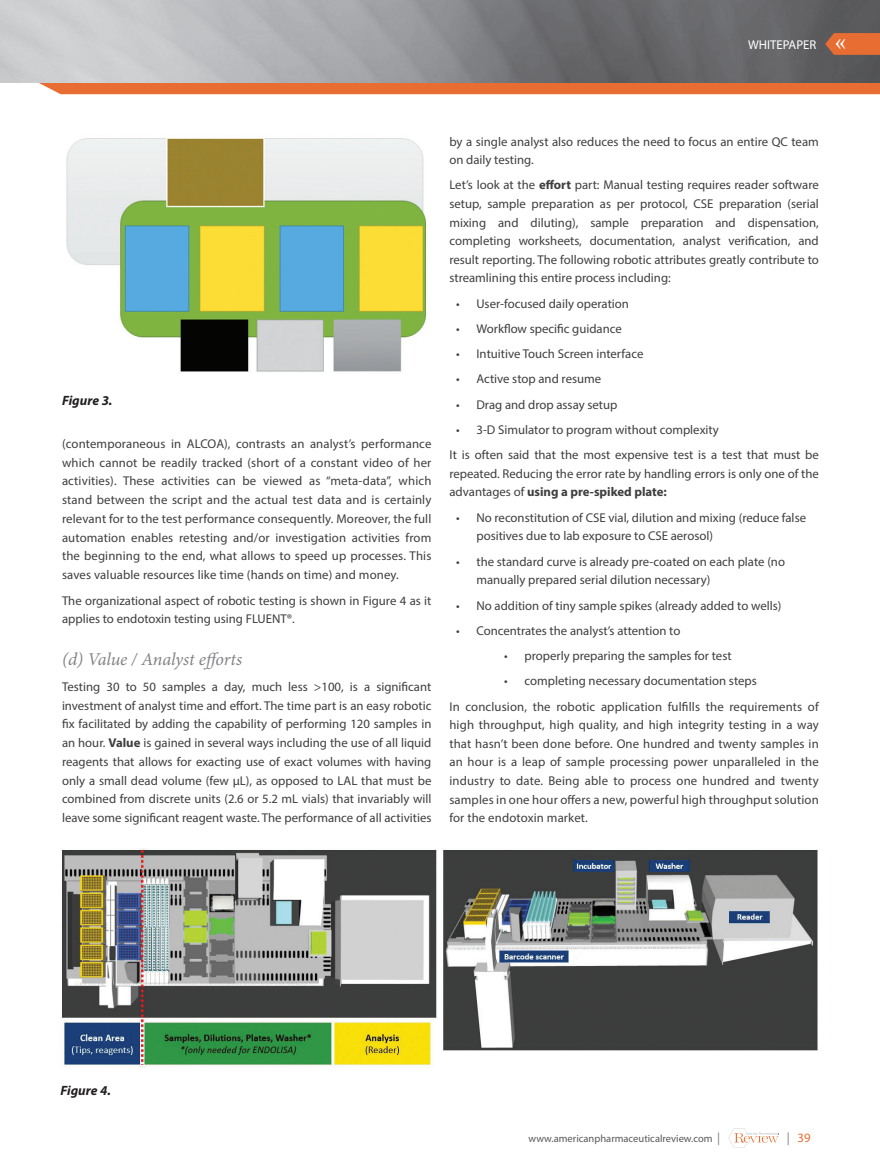
<style>
.page{position:relative;width:880px;height:1176px;background:#fff}
.page>*{position:absolute;margin:0;border:0;box-sizing:border-box;transform-origin:0 0}
.t1{font:italic 18px "Minion Pro";letter-spacing:-.01em;color:#808285}
.t2{font:italic 700 13.5px "Myriad Pro";color:#231f20}
.t3{font:12.75px/18.8px "Myriad Pro";color:#3e3e3f}
.t4{font:12.75px "Myriad Pro";color:#fff}
.t5{font:12.75px "Myriad Pro";color:#e86d32}
.t6{font:10.5px "Myriad Pro";color:#57585a}
.s1{font-weight:700}
.s2{font-size:12.75px;color:#808285}
.s3{color:#808285}
</style>
<div class="page">
<img style="left:66px;top:138px;width:361px;height:234px">
<img style="left:61px;top:848px;width:757px;height:219px">
<svg style="left:36px;top:82px;width:843px;height:12px"></svg>
<img style="left:0;top:0;width:879px;height:82px">
<svg style="left:728px;top:1128px;width:50px;height:19px"></svg>
<svg style="left:824px;top:33px;width:55px;height:22px"></svg>
<p class="t4" style="left:747px;top:37px;width:70px">WHITEPAPER</p>
<p class="t2" style="left:62px;top:391px;width:52px">Figure 3.</p>
<p class="t3" style="left:62px;top:434px;width:371px;text-align:justify">(contemporaneous in ALCOA), contrasts an analyst’s performance which cannot be readily tracked (short of a constant video of her activities). These activities can be viewed as “meta-data”, which stand between the script and the actual test data and is certainly relevant for to the test performance consequently. Moreover, the full automation enables retesting and/or investigation activities from the beginning to the end, what allows to speed up processes. This saves valuable resources like time (hands on time) and money.</p>
<p class="t3" style="left:62px;top:591px;width:371px">The organizational aspect of robotic testing is shown in Figure 4 as it applies to endotoxin testing using FLUENT®.</p>
<h1 class="t1" style="left:62px;top:647px;width:181px">(d) Value / Analyst efforts</h1>
<p class="t3" style="left:62px;top:677px;width:371px;text-align:justify">Testing 30 to 50 samples a day, much less &gt;100, is a significant investment of analyst time and effort. The time part is an easy robotic fix facilitated by adding the capability of performing 120 samples in an hour. <span class="s1">Value</span> is gained in several ways including the use of all liquid reagents that allows for exacting use of exact volumes with having only a small dead volume (few µL), as opposed to LAL that must be combined from discrete units (2.6 or 5.2 mL vials) that invariably will leave some significant reagent waste. The performance of all activities</p>
<p class="t3" style="left:449px;top:132px;width:370px">by a single analyst also reduces the need to focus an entire QC team on daily testing.</p>
<p class="t3" style="left:449px;top:176px;width:371px;text-align:justify">Let’s look at the <span class="s1">effort</span> part: Manual testing requires reader software setup, sample preparation as per protocol, CSE preparation (serial mixing and diluting), sample preparation and dispensation, completing worksheets, documentation, analyst verification, and result reporting. The following robotic attributes greatly contribute to streamlining this entire process including:</p>
<p class="t3" style="left:456px;top:294px;width:174px">• User-focused daily operation</p>
<p class="t3" style="left:456px;top:319px;width:167px">• Workflow specific guidance</p>
<p class="t3" style="left:456px;top:344px;width:189px">• Intuitive Touch Screen interface</p>
<p class="t3" style="left:456px;top:369px;width:146px">• Active stop and resume</p>
<p class="t3" style="left:456px;top:395px;width:163px">• Drag and drop assay setup</p>
<p class="t3" style="left:449px;top:417px;width:371px;line-height:25.3px;text-indent:7px">• 3-D Simulator to program without complexity<br>It is often said that the most expensive test is a test that must be</p>
<p class="t3" style="left:449px;top:464px;width:371px">repeated. Reducing the error rate by handling errors is only one of the advantages of <span class="s1">using a pre-spiked plate:</span></p>
<p class="t3" style="left:476px;top:508px;width:331px;text-indent:-20px">• No reconstitution of CSE vial, dilution and mixing (reduce false positives due to lab exposure to CSE aerosol)</p>
<p class="t3" style="left:476px;top:552px;width:310px;text-indent:-20px">• the standard curve is already pre-coated on each plate (no manually prepared serial dilution necessary)</p>
<p class="t3" style="left:456px;top:595px;width:326px">• No addition of tiny sample spikes (already added to wells)</p>
<p class="t3" style="left:456px;top:621px;width:226px">• Concentrates the analyst’s attention to</p>
<p class="t3" style="left:504px;top:646px;width:229px">• properly preparing the samples for test</p>
<p class="t3" style="left:449px;top:668px;width:370px;line-height:25.3px;text-align:center">• completing necessary documentation steps<br>In conclusion, the robotic application fulfills the requirements of</p>
<p class="t3" style="left:449px;top:715px;width:371px;text-align:justify">high throughput, high quality, and high integrity testing in a way that hasn’t been done before. One hundred and twenty samples in an hour is a leap of sample processing power unparalleled in the industry to date. Being able to process one hundred and twenty samples in one hour offers a new, powerful high throughput solution for the endotoxin market.</p>
<p class="t2" style="left:60px;top:1081px;width:52px">Figure 4.</p>
<p class="t6" style="left:528px;top:1131px;width:193px">www.americanpharmaceuticalreview.com <span class="s2">|</span></p>
<p class="t5" style="left:786px;top:1130px;width:25px"><span class="s3">|</span> 39</p>
</div>
